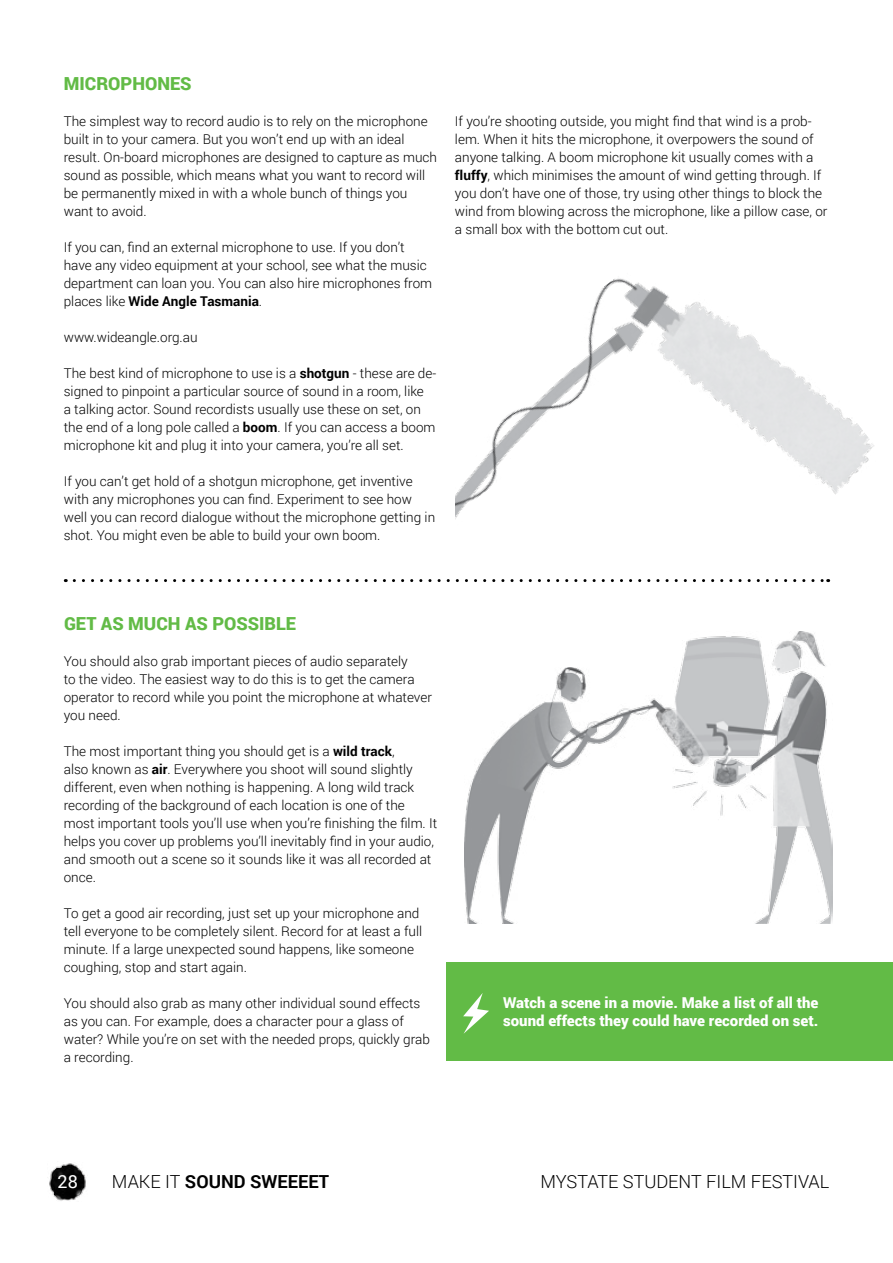
<style>
.page{position:relative;width:893px;height:1263px;background:#fff}
.page>*{position:absolute;margin:0;border:0;box-sizing:border-box;transform-origin:0 0}
.t1{font:900 18px "Roboto";color:#62bb46}
.t2{font:300 18px "Roboto";color:#000}
.t3{font:700 18px "Roboto";color:#000}
.t4{font:18px "Roboto";color:#fff}
.t5{font:900 15px/18px "Roboto";color:#fff}
.t6{font:300 13.5px/18px "Roboto";color:#000}
.s1{font-weight:700}
.s2{font-weight:300}
</style>
<div class="page">
<img style="left:49px;top:1163px;width:37px;height:38px">
<hr style="left:892px;top:827px;width:1px;height:98px;background:#62bb46">
<img style="left:455px;top:278px;width:419px;height:241px">
<svg style="left:74px;top:579px;width:755px;height:3px"></svg>
<img style="left:465px;top:632px;width:367px;height:292px">
<div style="left:446px;top:963px;width:447px;height:98px;background:#62bb46"></div>
<svg style="left:463px;top:993px;width:26px;height:41px"></svg>
<h1 class="t1" style="left:64px;top:71px;width:129px">MICROPHONES</h1>
<p class="t6" style="left:64px;top:112px;width:375px">The simplest way to record audio is to rely on the microphone built in to your camera. But you won’t end up with an ideal result. On-board microphones are designed to capture as much sound as possible, which means what you want to record will be permanently mixed in with a whole bunch of things you want to avoid.</p>
<p class="t6" style="left:64px;top:238px;width:370px">If you can, find an external microphone to use. If you don’t have any video equipment at your school, see what the music department can loan you. You can also hire microphones from places like <span class="s1">Wide Angle Tasmania</span>.</p>
<p class="t6" style="left:64px;top:328px;width:135px">www.wideangle.org.au</p>
<p class="t6" style="left:64px;top:364px;width:374px">The best kind of microphone to use is a <span class="s1">shotgun</span> - these are de&shy;signed to pinpoint a particular source of sound in a room, like<br>a talking actor. Sound recordists usually use these on set, on the end of a long pole called a <span class="s1">boom</span>. If you can access a boom microphone kit and plug it into your camera, you’re all set.</p>
<p class="t6" style="left:64px;top:472px;width:373px">If you can’t get hold of a shotgun microphone, get inventive with any microphones you can find. Experiment to see how well you can record dialogue without the microphone getting in shot. You might even be able to build your own boom.</p>
<p class="t6" style="left:455px;top:112px;width:374px">If you’re shooting outside, you might find that wind is a prob&shy;lem. When it hits the microphone, it overpowers the sound of anyone talking. A boom microphone kit usually comes with a <span class="s1">fluffy</span>, which minimises the amount of wind getting through. If you don’t have one of those, try using other things to block the wind from blowing across the microphone, like a pillow case, or a small box with the bottom cut out.</p>
<h1 class="t1" style="left:64px;top:611px;width:234px">GET AS MUCH AS POSSIBLE</h1>
<p class="t6" style="left:64px;top:652px;width:370px">You should also grab important pieces of audio separately<br>to the video. The easiest way to do this is to get the camera operator to record while you point the microphone at whatever you need.</p>
<p class="t6" style="left:64px;top:742px;width:375px">The most important thing you should get is a <span class="s1">wild track</span>,<br>also known as <span class="s1">air</span>. Everywhere you shoot will sound slightly different, even when nothing is happening. A long wild track recording of the background of each location is one of the most important tools you’ll use when you’re finishing the film. It helps you cover up problems you’ll inevitably find in your audio, and smooth out a scene so it sounds like it was all recorded at once.</p>
<p class="t6" style="left:64px;top:904px;width:360px">To get a good air recording, just set up your microphone and tell everyone to be completely silent. Record for at least a full minute. If a large unexpected sound happens, like someone coughing, stop and start again.</p>
<p class="t6" style="left:64px;top:994px;width:368px">You should also grab as many other individual sound effects as you can. For example, does a character pour a glass of water? While you’re on set with the needed props, quickly grab a recording.</p>
<p class="t5" style="left:503px;top:993px;width:317px">Watch a scene in a movie. Make a list of all the sound effects they could have recorded on set.</p>
<h1 class="t4" style="left:58px;top:1169px;width:22px">28</h1>
<h1 class="t3" style="left:112px;top:1169px;width:219px"><span class="s2">MAKE IT</span> SOUND SWEEEET</h1>
<h1 class="t2" style="left:540px;top:1169px;width:290px">MYSTATE STUDENT FILM FESTIVAL</h1>
</div>
